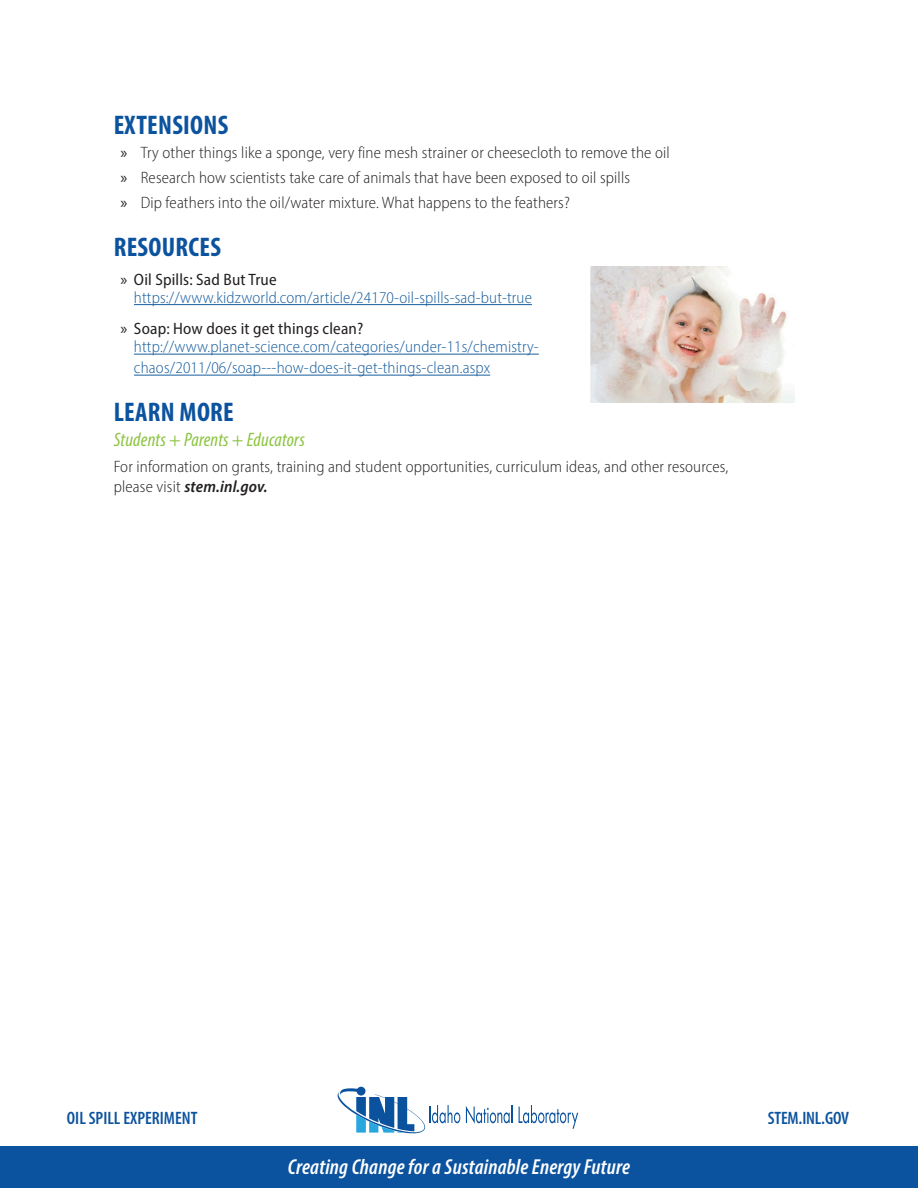
<style>
.page{position:relative;width:918px;height:1188px;background:#fff}
.page>*{position:absolute;margin:0;border:0;box-sizing:border-box;transform-origin:0 0}
.t1{font:700 condensed 27px "Myriad Pro";letter-spacing:.01em;color:#0c539f}
.t2{font:italic 600 condensed 21.75px "Myriad Pro";letter-spacing:.01em;color:#fff}
.t3{font:italic condensed 19.5px "Myriad Pro";letter-spacing:.01em;color:#8cc340}
.t4{font:600 condensed 18px "Myriad Pro";color:#0c539f}
.t5{font:300 semi-condensed 16.5px/19.5px "Myriad Pro";letter-spacing:.01em;color:#231f20}
.t6{font:300 semi-condensed 16.5px/18px "Myriad Pro";letter-spacing:.01em;color:#175d9e}
.s1{font-weight:400;font-stretch:normal}
.s2{font-weight:400;font-stretch:normal;color:#231f20}
.s3{font-weight:400;color:#231f20}
.s4{font-weight:600;font-style:italic}
</style>
<div class="page">
<hr style="left:134px;top:304px;width:398px;height:1px;background:#175d9e">
<hr style="left:134px;top:354px;width:405px;height:1px;background:#175d9e">
<hr style="left:134px;top:375px;width:356px;height:1px;background:#175d9e">
<div style="left:0;top:1147px;width:918px;height:41px;background:#0c539f"></div>
<svg style="left:466px;top:1105px;width:47px;height:19px"></svg>
<svg style="left:519px;top:1105px;width:59px;height:24px"></svg>
<svg style="left:338px;top:1087px;width:122px;height:46px"></svg>
<img style="left:591px;top:267px;width:203px;height:136px">
<p class="t1" style="left:114px;top:108px;width:116px">EXTENSIONS</p>
<p class="t5" style="left:120px;top:143px;width:551px"><span class="s1">»</span> Try other things like a sponge, very fine mesh strainer or cheesecloth to remove the oil</p>
<p class="t5" style="left:120px;top:168px;width:511px"><span class="s1">»</span> Research how scientists take care of animals that have been exposed to oil spills</p>
<p class="t5" style="left:120px;top:193px;width:451px"><span class="s1">»</span> Dip feathers into the oil/water mixture. What happens to the feathers?</p>
<p class="t1" style="left:114px;top:230px;width:109px">RESOURCES</p>
<p class="t6" style="left:134px;top:270px;width:399px;text-indent:-14px"><span class="s2">»</span> <span class="s3">Oil Spills: Sad But True </span>https://www.kidzworld.com/article/24170-oil-spills-sad-but-true</p>
<p class="t6" style="left:134px;top:320px;width:406px;text-indent:-14px"><span class="s2">»</span> <span class="s3">Soap: How does it get things clean? </span>http://www.planet-science.com/categories/under-11s/chemistry-</p>
<p class="t6" style="left:134px;top:359px;width:358px">chaos/2011/06/soap---how-does-it-get-things-clean.aspx</p>
<p class="t1" style="left:114px;top:396px;width:122px">LEARN MORE</p>
<p class="t3" style="left:114px;top:428px;width:193px">Students + Parents + Educators</p>
<p class="t5" style="left:114px;top:457px;width:616px">For information on grants, training and student opportunities, curriculum ideas, and other resources, please visit <span class="s4">stem.inl.gov.</span></p>
<p class="t4" style="left:67px;top:1107px;width:132px">OIL SPILL EXPERIMENT</p>
<p class="t4" style="left:768px;top:1107px;width:83px">STEM.INL.GOV</p>
<p class="t2" style="left:288px;top:1154px;width:344px">Creating Change for a Sustainable Energy Future</p>
</div>
